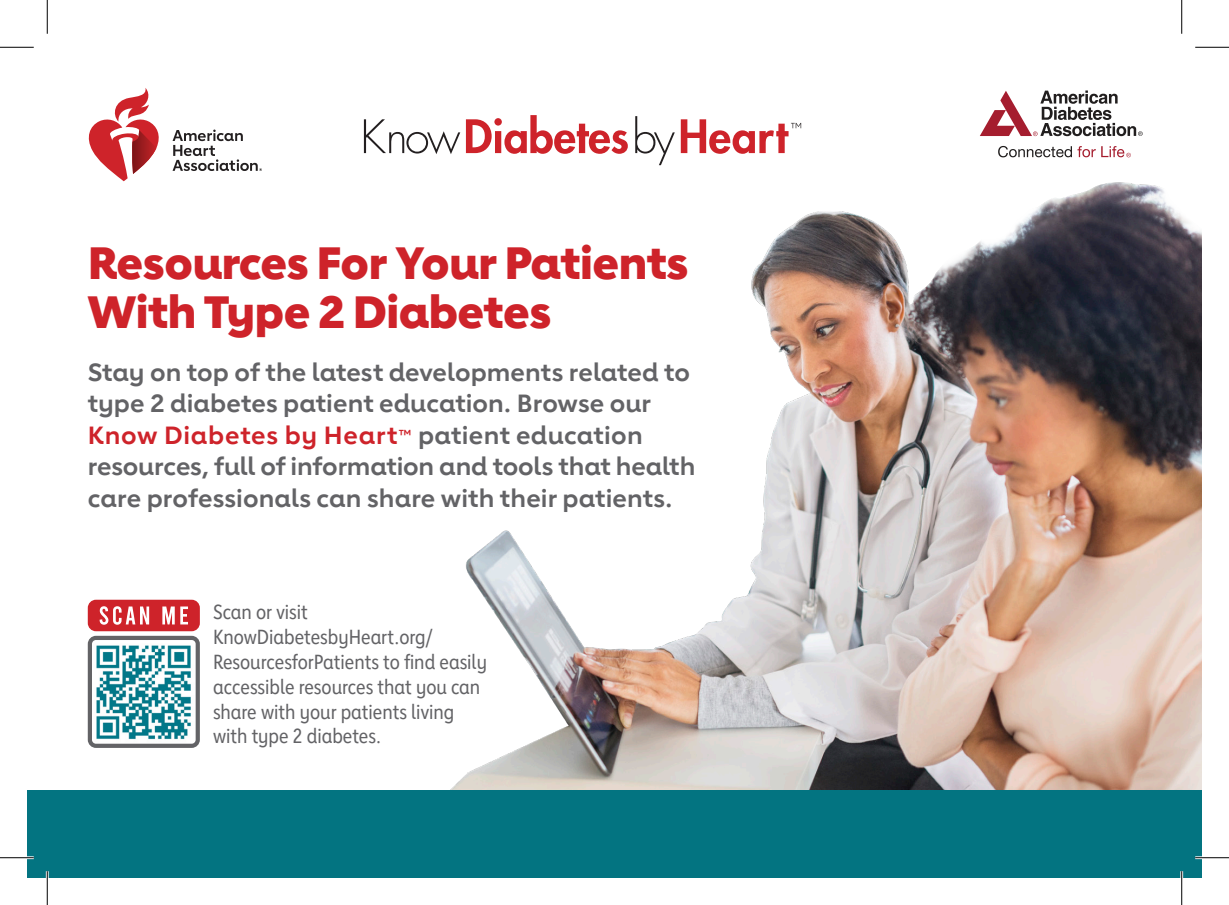
<style>
.page{position:relative;width:1229px;height:905px;background:#fff}
.page>*{position:absolute;margin:0;border:0;box-sizing:border-box;transform-origin:0 0}
.Paragraph_Style_1{font:800 45px "Lub Dub";letter-spacing:-.01em;color:#ce232a}
.Paragraph_Style_1-2{font:700 24.75px/31.5px "Lub Dub";color:#636366}
.Paragraph_Style_1-3{font:20.25px/24.8px "Lub Dub Condensed";color:#636366}
.s1{color:#ce232a}
</style>
<div class="page">
<img style="left:363px;top:131px;width:838px;height:659px">
<svg style="left:172px;top:129px;width:90px;height:42px"></svg>
<svg style="left:88px;top:88px;width:71px;height:93px"></svg>
<svg style="left:979px;top:90px;width:163px;height:46px"></svg>
<svg style="left:998px;top:146px;width:97px;height:11px"></svg>
<svg style="left:1101px;top:146px;width:29px;height:11px"></svg>
<svg style="left:364px;top:119px;width:96px;height:35px"></svg>
<svg style="left:466px;top:115px;width:162px;height:39px"></svg>
<svg style="left:635px;top:116px;width:40px;height:49px"></svg>
<svg style="left:681px;top:119px;width:120px;height:35px"></svg>
<div style="left:27px;top:790px;width:1175px;height:88px;background:#037481"></div>
<svg style="left:88px;top:599px;width:112px;height:149px"></svg>
<hr style="left:0;top:856px;width:34px;height:3px;background:#fff">
<hr style="left:1195px;top:856px;width:33px;height:3px;background:#fff">
<hr style="left:46px;top:871px;width:3px;height:33px;background:#fff">
<hr style="left:1180px;top:871px;width:3px;height:33px;background:#fff">
<hr style="left:0;top:47px;width:34px;height:1px;background:#000">
<hr style="left:1195px;top:47px;width:33px;height:1px;background:#000">
<hr style="left:0;top:857px;width:34px;height:1px;background:#000">
<hr style="left:1195px;top:857px;width:33px;height:1px;background:#000">
<hr style="left:47px;top:0;width:1px;height:34px;background:#000">
<hr style="left:47px;top:871px;width:1px;height:33px;background:#000">
<hr style="left:1181px;top:0;width:1px;height:34px;background:#000">
<hr style="left:1181px;top:871px;width:1px;height:33px;background:#000">
<h1 class="Paragraph_Style_1" style="left:88px;top:235px;width:602px">Resources For Your Patients</h1>
<h1 class="Paragraph_Style_1" style="left:88px;top:285px;width:465px">With Type 2 Diabetes</h1>
<h1 class="Paragraph_Style_1-2" style="left:88px;top:356px;width:609px">Stay on top of the latest developments related to type 2 diabetes patient education. Browse our <span class="s1">Know Diabetes by Heart</span><sup>™</sup> patient education resources, full of information and tools that health care professionals can share with their patients.</h1>
<h1 class="Paragraph_Style_1-3" style="left:213px;top:599px;width:275px">Scan or visit<br>KnowDiabetesbyHeart.org/<br>ResourcesforPatients to find easily accessible resources that you can share with your patients living with type 2 diabetes.</h1>
</div>
